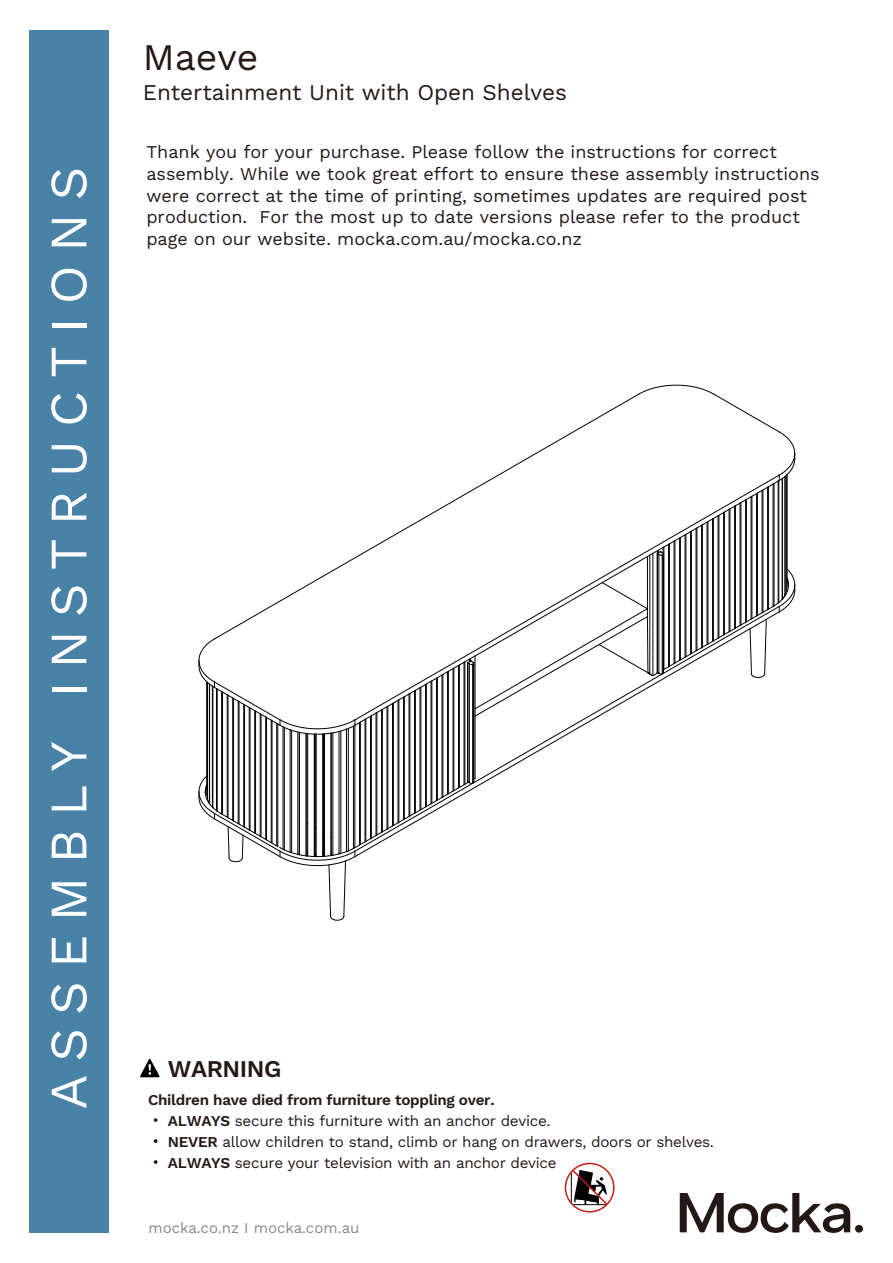
<style>
.page{position:relative;width:893px;height:1263px;background:#fff}
.page>*{position:absolute;margin:0;border:0;box-sizing:border-box;transform-origin:0 0}
.t1{font:52.5px "Work Sans";letter-spacing:.25em;color:#fff}
.t2{font:37.5px "Work Sans";letter-spacing:-.005em;color:#231815}
.t3{font:24px "Work Sans";letter-spacing:-.02em;color:#231815}
.t4{font:22.5px "Work Sans";letter-spacing:-.005em;color:#231815}
.t5{font:18px/21.6px "Work Sans";color:#231815}
.t6{font:15px/21px "Work Sans";letter-spacing:-.02em;color:#231815}
.t7{font:15px "Work Sans";color:#888}
.s1{font-family:"Adobe Song Std";font-weight:300}
</style>
<div class="page">
<div style="left:29px;top:30px;width:80px;height:1203px;background:#4982a7"></div>
<svg style="left:680px;top:1193px;width:170px;height:40px"></svg>
<div style="left:855px;top:1225px;width:8px;height:7px;background:#231815;border-radius:50%"></div>
<div style="left:565px;top:1163px;width:50px;height:49px;border:2px solid #c61d14;border-radius:50%"></div>
<svg style="left:571px;top:1168px;width:38px;height:38px"></svg>
<svg style="left:140px;top:1059px;width:20px;height:18px"></svg>
<svg style="left:154px;top:1118px;width:4px;height:4px"></svg>
<svg style="left:154px;top:1139px;width:4px;height:4px"></svg>
<svg style="left:154px;top:1160px;width:4px;height:4px"></svg>
<hr style="left:787px;top:475px;width:1px;height:111px;background:#040000">
<hr style="left:786px;top:475px;width:1px;height:116px;background:#040000">
<hr style="left:785px;top:477px;width:1px;height:119px;background:#040000">
<hr style="left:782px;top:479px;width:1px;height:120px;background:#040000">
<svg style="left:354px;top:474px;width:426px;height:94px"></svg>
<svg style="left:638px;top:384px;width:157px;height:97px"></svg>
<svg style="left:198px;top:568px;width:597px;height:353px"></svg>
<h1 class="t1" style="left:29px;top:1109px;width:944px;rotate:-90deg">ASSEMBLY INSTRUCTIONS</h1>
<h2 class="t2" style="left:143px;top:29px;width:117px">Maeve</h2>
<p class="t4" style="left:143px;top:75px;width:426px">Entertainment Unit with Open Shelves</p>
<p class="t5" style="left:146px;top:141px;width:675px">Thank you for your purchase. Please follow the instructions for correct assembly. While we took great effort to ensure these assembly instructions were correct at the time of printing, sometimes updates are required post production. For the most up to date versions please refer to the product page on our website. mocka.com.au/mocka.co.nz</p>
<h3 class="t3" style="left:168px;top:1051px;width:115px">WARNING</h3>
<p class="t6" style="left:148px;top:1088px;width:567px">Children have died from furniture toppling over.<br><span class="s1">·</span> ALWAYS secure this furniture with an anchor device.<br><span class="s1">·</span> NEVER allow children to stand, climb or hang on drawers, doors or shelves. <span class="s1">·</span> ALWAYS secure your television with an anchor device</p>
<p class="t7" style="left:148px;top:1216px;width:213px">mocka.co.nz I mocka.com.au</p>
</div>
